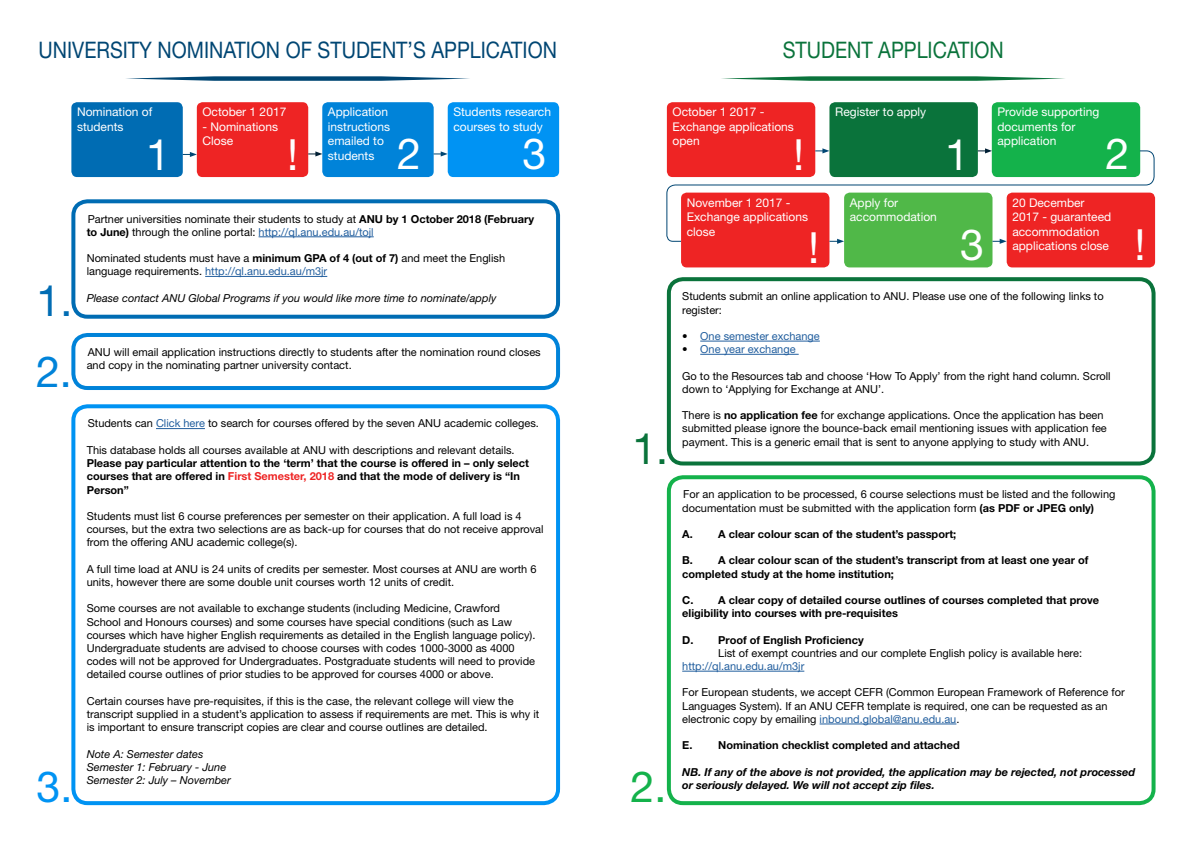
<style>
.page{position:relative;width:1191px;height:842px;background:#fff}
.page>*{position:absolute;margin:0;border:0;box-sizing:border-box;transform-origin:0 0}
.t1{font:43px "Helvetica Neue LT Std";color:#fff}
.t2{font:43px "Helvetica Neue LT Std";color:#006cb3}
.t3{font:43px "Helvetica Neue LT Std";color:#0083d9}
.t4{font:43px "Helvetica Neue LT Std";color:#0093f3}
.t5{font:43px "Helvetica Neue LT Std";color:#0a733b}
.t6{font:43px "Helvetica Neue LT Std";color:#14b24b}
.t7{font:22.8px "Helvetica Neue LT Std";color:#004673;scale:.87 1}
.t8{font:22.8px "Helvetica Neue LT Std";color:#0a733b;scale:.87 1}
.t9{font:12px/14.4px "Helvetica Neue LT Std";color:#fff}
.t10{font:11px/13.2px "Helvetica Neue LT Std";color:#000}
.t11{font:700 11px/13.2px "Helvetica Neue LT Std";color:#000}
.t12{font:italic 11px/13.2px "Helvetica Neue LT Std";color:#000}
.t13{font:italic 700 11px/13.2px "Helvetica Neue LT Std";color:#000}
.t14{font:11px "Helvetica Neue LT Std";color:#215e9e}
.s1{font-weight:700}
.s2{color:#215e9e}
.s3{color:#ee2424}
.s4{color:#000}
</style>
<div class="page">
<div style="left:71px;top:102px;width:112px;height:75px;background:#006cb3;border-radius:6px"></div>
<svg style="left:183px;top:152px;width:14px;height:5px"></svg>
<div style="left:197px;top:102px;width:111px;height:75px;background:#ee2424;border-radius:6px"></div>
<svg style="left:308px;top:151px;width:14px;height:5px"></svg>
<div style="left:322px;top:102px;width:112px;height:75px;background:#0083d9;border-radius:6px"></div>
<svg style="left:433px;top:151px;width:15px;height:5px"></svg>
<div style="left:448px;top:102px;width:111px;height:75px;background:#0093f3;border-radius:6px"></div>
<hr style="left:258px;top:237px;width:116px;height:1px;background:#215e9e">
<hr style="left:205px;top:276px;width:122px;height:1px;background:#215e9e">
<div style="left:71px;top:199px;width:489px;height:120px;border:4px solid #006cb3;border-radius:14px"></div>
<div style="left:71px;top:333px;width:489px;height:57px;border:4px solid #0083d9;border-radius:14px"></div>
<hr style="left:156px;top:428px;width:49px;height:1px;background:#215e9e">
<div style="left:71px;top:404px;width:489px;height:401px;border:4px solid #0093f3;border-radius:14px"></div>
<hr style="left:700px;top:341px;width:120px;height:1px;background:#215e9e">
<hr style="left:700px;top:354px;width:98px;height:1px;background:#215e9e">
<div style="left:667px;top:277px;width:488px;height:188px;border:4px solid #0a733b;border-radius:14px"></div>
<div style="left:667px;top:102px;width:148px;height:75px;background:#ee2424;border-radius:6px"></div>
<div style="left:829px;top:102px;width:149px;height:75px;background:#0a733b;border-radius:6px"></div>
<div style="left:991px;top:102px;width:149px;height:75px;background:#14b24b;border-radius:6px"></div>
<svg style="left:666px;top:150px;width:489px;height:92px"></svg>
<div style="left:681px;top:193px;width:148px;height:74px;background:#ee2424;border-radius:6px"></div>
<svg style="left:829px;top:239px;width:15px;height:5px"></svg>
<div style="left:844px;top:193px;width:148px;height:74px;background:#50b848;border-radius:6px"></div>
<svg style="left:992px;top:239px;width:14px;height:5px"></svg>
<div style="left:1006px;top:193px;width:149px;height:74px;background:#ee2424;border-radius:6px"></div>
<svg style="left:126px;top:76px;width:344px;height:5px"></svg>
<svg style="left:721px;top:76px;width:344px;height:5px"></svg>
<hr style="left:682px;top:671px;width:122px;height:1px;background:#215e9e">
<hr style="left:819px;top:724px;width:137px;height:1px;background:#215e9e">
<div style="left:667px;top:475px;width:488px;height:330px;border:4px solid #14b24b;border-radius:14px"></div>
<h2 class="t7" style="left:39px;top:36px;width:597px">UNIVERSITY NOMINATION OF STUDENT’S APPLICATION</h2>
<h2 class="t8" style="left:782px;top:36px;width:256px">STUDENT APPLICATION</h2>
<p class="t9" style="left:77px;top:105px;width:77px">Nomination of students</p>
<p class="t9" style="left:202px;top:105px;width:85px">October 1 2017</p>
<p class="t9" style="left:328px;top:105px;width:64px">Application instructions emailed to students</p>
<p class="t9" style="left:453px;top:105px;width:99px">Students research courses to study</p>
<p class="t9" style="left:202px;top:119px;width:77px">- Nominations<br>Close</p>
<h1 class="t1" style="left:146px;top:129px;width:25px">1</h1>
<h1 class="t1" style="left:397px;top:128px;width:25px">2</h1>
<h1 class="t1" style="left:522px;top:128px;width:25px">3</h1>
<h1 class="t1" style="left:287px;top:129px;width:13px">!</h1>
<h1 class="t2" style="left:36px;top:275px;width:37px">1.</h1>
<h1 class="t3" style="left:36px;top:346px;width:37px">2.</h1>
<h1 class="t4" style="left:36px;top:761px;width:37px">3.</h1>
<p class="t10" style="left:87px;top:212px;width:449px">Partner universities nominate their students to study at <span class="s1">ANU by 1 October 2018 (February to June)</span> through the online portal: <span class="s2">http://ql.anu.edu.au/tojl</span></p>
<p class="t10" style="left:87px;top:251px;width:420px">Nominated students must have a <span class="s1">minimum GPA of 4 (out of 7)</span> and meet the English language requirements. <span class="s2">http://ql.anu.edu.au/m3jr</span></p>
<p class="t12" style="left:87px;top:291px;width:411px">Please contact ANU Global Programs if you would like more time to nominate/apply</p>
<p class="t10" style="left:87px;top:345px;width:455px">ANU will email application instructions directly to students after the nomination round closes and copy in the nominating partner university contact.</p>
<p class="t10" style="left:88px;top:417px;width:453px">Students can <span class="s2">Click here</span> to search for courses offered by the seven ANU academic colleges.</p>
<p class="t10" style="left:87px;top:443px;width:429px">This database holds all courses available at ANU with descriptions and relevant details.</p>
<p class="t11" style="left:87px;top:456px;width:444px">Please pay particular attention to the ‘term’ that the course is offered in – only select courses that are offered in <span class="s3">First Semester, 2018</span> and that the mode of delivery is “In<br>Person”</p>
<p class="t10" style="left:87px;top:509px;width:458px">Students must list 6 course preferences per semester on their application. A full load is 4 courses, but the extra two selections are as back-up for courses that do not receive approval from the offering ANU academic college(s).</p>
<p class="t10" style="left:87px;top:562px;width:451px">A full time load at ANU is 24 units of credits per semester. Most courses at ANU are worth 6 units, however there are some double unit courses worth 12 units of credit.</p>
<p class="t10" style="left:87px;top:602px;width:450px">Some courses are not available to exchange students (including Medicine, Crawford School and Honours courses) and some courses have special conditions (such as Law courses which have higher English requirements as detailed in the English language policy).<br>Undergraduate students are advised to choose courses with codes 1000-3000 as 4000 codes will not be approved for Undergraduates. Postgraduate students will need to provide detailed course outlines of prior studies to be approved for courses 4000 or above.</p>
<p class="t10" style="left:87px;top:694px;width:454px">Certain courses have pre-requisites, if this is the case, the relevant college will view the transcript supplied in a student’s application to assess if requirements are met. This is why it is important to ensure transcript copies are clear and course outlines are detailed.</p>
<p class="t12" style="left:87px;top:747px;width:146px">Note A: Semester dates<br>Semester 1: February - June<br>Semester 2: July – November</p>
<p class="t9" style="left:672px;top:105px;width:123px">October 1 2017 -<br>Exchange applications open</p>
<p class="t9" style="left:835px;top:105px;width:93px">Register to apply</p>
<p class="t9" style="left:997px;top:105px;width:103px">Provide supporting documents for application</p>
<h1 class="t1" style="left:793px;top:129px;width:13px">!</h1>
<h1 class="t1" style="left:945px;top:129px;width:25px">1</h1>
<h1 class="t1" style="left:1105px;top:128px;width:25px">2</h1>
<p class="t9" style="left:686px;top:195px;width:123px">November 1 2017 -<br>Exchange applications close</p>
<p class="t9" style="left:849px;top:195px;width:89px">Apply for accommodation</p>
<p class="t9" style="left:1012px;top:195px;width:100px">20 December<br>2017 - guaranteed accommodation applications close</p>
<h1 class="t1" style="left:808px;top:222px;width:13px">!</h1>
<h1 class="t1" style="left:1134px;top:219px;width:13px">!</h1>
<h1 class="t1" style="left:960px;top:219px;width:25px">3</h1>
<h1 class="t5" style="left:632px;top:423px;width:37px">1.</h1>
<h1 class="t6" style="left:630px;top:761px;width:37px">2.</h1>
<p class="t10" style="left:682px;top:290px;width:423px">Students submit an online application to ANU. Please use one of the following links to register:</p>
<p class="t14" style="left:682px;top:329px;width:139px"><span class="s4">•</span> One semester exchange</p>
<p class="t14" style="left:682px;top:343px;width:115px"><span class="s4">•</span> One year exchange</p>
<p class="t10" style="left:682px;top:369px;width:430px">Go to the Resources tab and choose ‘How To Apply’ from the right hand column. Scroll down to ‘Applying for Exchange at ANU’.</p>
<p class="t10" style="left:682px;top:408px;width:426px">There is <span class="s1">no application fee</span> for exchange applications. Once the application has been submitted please ignore the bounce-back email mentioning issues with application fee payment. This is a generic email that is sent to anyone applying to study with ANU.</p>
<p class="t10" style="left:682px;top:488px;width:435px">For an application to be processed, 6 course selections must be listed and the following documentation must be submitted with the application form <span class="s1">(as PDF or JPEG only)</span></p>
<p class="t11" style="left:682px;top:527px;width:275px">A. A clear colour scan of the student’s passport;</p>
<p class="t11" style="left:682px;top:554px;width:408px">B. A clear colour scan of the student’s transcript from at least one year of completed study at the home institution;</p>
<p class="t11" style="left:682px;top:593px;width:418px">C. A clear copy of detailed course outlines of courses completed that prove eligibility into courses with pre-requisites</p>
<p class="t11" style="left:682px;top:633px;width:183px">D. Proof of English Proficiency</p>
<p class="t10" style="left:718px;top:646px;width:365px">List of exempt countries and our complete English policy is available here:</p>
<p class="t14" style="left:682px;top:660px;width:124px">http://ql.anu.edu.au/m3jr</p>
<p class="t10" style="left:682px;top:686px;width:444px">For European students, we accept CEFR (Common European Framework of Reference for<br>Languages System). If an ANU CEFR template is required, one can be requested as an electronic copy by emailing <span class="s2">inbound.global@anu.edu.au</span>.</p>
<p class="t11" style="left:682px;top:738px;width:279px">E. Nomination checklist completed and attached</p>
<p class="t13" style="left:682px;top:765px;width:454px">NB. If any of the above is not provided, the application may be rejected, not processed or seriously delayed. We will not accept zip files.</p>
</div>
